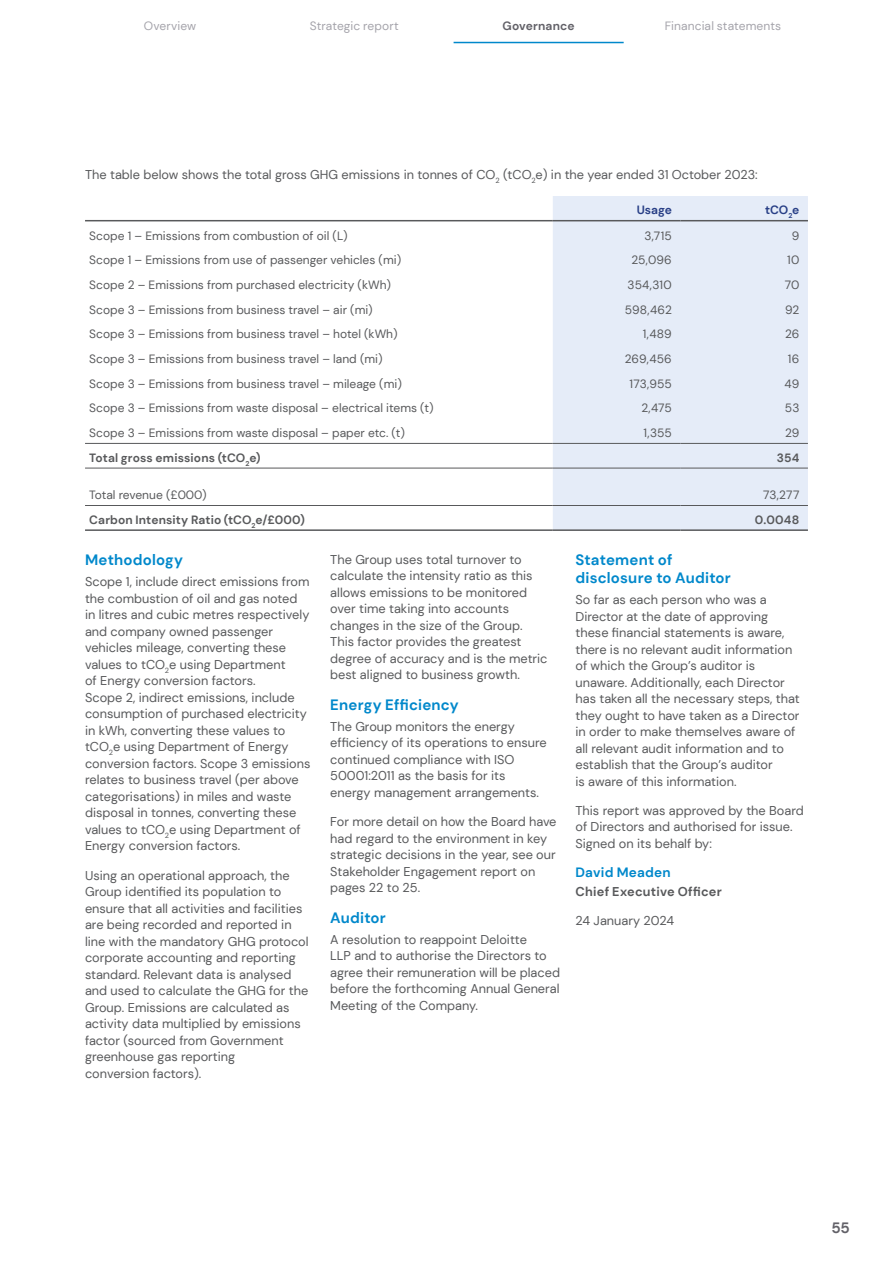
<style>
.page{position:relative;width:893px;height:1263px;background:#fff}
.page>*{position:absolute;margin:0;border:0;box-sizing:border-box;transform-origin:0 0}
.t1{font:700 15px/18px "DM Sans";letter-spacing:.01em;color:#0088cb}
.t2{font:700 15px "DM Sans";color:#626168}
.t3{font:700 13.5px "DM Sans";letter-spacing:.02em;color:#0088cb}
.t4{font:12.75px/16.5px "DM Sans";color:#58595b}
.t5{font:700 12.75px "DM Sans";letter-spacing:.02em;color:#58595b}
.t6{font:12px "DM Sans";color:#58595b}
.t7{font:700 12px "DM Sans";letter-spacing:.01em;color:#58595b}
.t8{font:12px "DM Sans";letter-spacing:.005em;color:#a5a4ab}
.t9{font:700 12px "DM Sans";color:#283f86}
.t10{font:700 12px "DM Sans";letter-spacing:.015em;color:#626168}
</style>
<div class="page">
<div style="left:553px;top:196px;width:255px;height:24px;background:#e5ecf8"></div>
<div style="left:553px;top:221px;width:255px;height:308px;background:#e5ecf8"></div>
<hr style="left:85px;top:468px;width:468px;height:1px;background:#58595b">
<hr style="left:553px;top:468px;width:127px;height:1px;background:#58595b">
<hr style="left:680px;top:468px;width:128px;height:1px;background:#58595b">
<hr style="left:85px;top:220px;width:468px;height:1px;background:#58595b">
<hr style="left:553px;top:220px;width:127px;height:1px;background:#58595b">
<hr style="left:680px;top:220px;width:128px;height:1px;background:#58595b">
<hr style="left:85px;top:443px;width:468px;height:1px;background:#58595b">
<hr style="left:553px;top:443px;width:127px;height:1px;background:#58595b">
<hr style="left:680px;top:443px;width:128px;height:1px;background:#58595b">
<hr style="left:85px;top:505px;width:468px;height:1px;background:#58595b">
<hr style="left:553px;top:505px;width:127px;height:1px;background:#58595b">
<hr style="left:680px;top:505px;width:128px;height:1px;background:#58595b">
<hr style="left:85px;top:529px;width:468px;height:2px;background:#58595b">
<hr style="left:553px;top:529px;width:127px;height:2px;background:#58595b">
<hr style="left:680px;top:529px;width:128px;height:2px;background:#58595b">
<hr style="left:454px;top:42px;width:170px;height:1px;background:#0088cb">
<p class="t8" style="left:144px;top:18px;width:54px">Overview</p>
<p class="t8" style="left:310px;top:18px;width:90px">Strategic report</p>
<p class="t10" style="left:503px;top:18px;width:74px">Governance</p>
<p class="t8" style="left:665px;top:18px;width:118px">Financial statements</p>
<p class="t4" style="left:85px;top:166px;width:674px">The table below shows the total gross GHG emissions in tonnes of CO<sub>2</sub> (tCO<sub>2</sub>e) in the year ended 31 October 2023:</p>
<p class="t9" style="left:637px;top:203px;width:37px">Usage</p>
<p class="t9" style="left:765px;top:203px;width:36px">tCO<sub>2</sub>e</p>
<p class="t6" style="left:89px;top:228px;width:260px">Scope 1 – Emissions from combustion of oil (L)</p>
<p class="t6" style="left:644px;top:228px;width:29px">3,715</p>
<p class="t6" style="left:792px;top:228px;width:9px">9</p>
<p class="t6" style="left:89px;top:253px;width:313px">Scope 1 – Emissions from use of passenger vehicles (mi)</p>
<p class="t6" style="left:631px;top:253px;width:42px">25,096</p>
<p class="t6" style="left:787px;top:253px;width:14px">10</p>
<p class="t6" style="left:89px;top:277px;width:303px">Scope 2 – Emissions from purchased electricity (kWh)</p>
<p class="t6" style="left:628px;top:277px;width:46px">354,310</p>
<p class="t6" style="left:785px;top:277px;width:16px">70</p>
<p class="t6" style="left:89px;top:302px;width:285px">Scope 3 – Emissions from business travel – air (mi)</p>
<p class="t6" style="left:625px;top:302px;width:48px">598,462</p>
<p class="t6" style="left:785px;top:302px;width:16px">92</p>
<p class="t6" style="left:89px;top:327px;width:310px">Scope 3 – Emissions from business travel – hotel (kWh)</p>
<p class="t6" style="left:643px;top:327px;width:31px">1,489</p>
<p class="t6" style="left:785px;top:327px;width:16px">26</p>
<p class="t6" style="left:89px;top:351px;width:295px">Scope 3 – Emissions from business travel – land (mi)</p>
<p class="t6" style="left:625px;top:351px;width:49px">269,456</p>
<p class="t6" style="left:788px;top:351px;width:13px">16</p>
<p class="t6" style="left:89px;top:376px;width:314px">Scope 3 – Emissions from business travel – mileage (mi)</p>
<p class="t6" style="left:630px;top:376px;width:44px">173,955</p>
<p class="t6" style="left:784px;top:376px;width:16px">49</p>
<p class="t6" style="left:89px;top:401px;width:346px">Scope 3 – Emissions from waste disposal – electrical items (t)</p>
<p class="t6" style="left:641px;top:401px;width:32px">2,475</p>
<p class="t6" style="left:785px;top:401px;width:16px">53</p>
<p class="t6" style="left:89px;top:425px;width:317px">Scope 3 – Emissions from waste disposal – paper etc. (t)</p>
<p class="t6" style="left:643px;top:425px;width:30px">1,355</p>
<p class="t6" style="left:785px;top:425px;width:16px">29</p>
<p class="t7" style="left:89px;top:450px;width:173px">Total gross emissions (tCO<sub>2</sub>e)</p>
<p class="t7" style="left:777px;top:450px;width:24px">354</p>
<p class="t6" style="left:89px;top:487px;width:119px">Total revenue (£000)</p>
<p class="t6" style="left:763px;top:487px;width:38px">73,277</p>
<p class="t7" style="left:89px;top:512px;width:217px">Carbon Intensity Ratio (tCO<sub>2</sub>e/£000)</p>
<p class="t7" style="left:755px;top:512px;width:46px">0.0048</p>
<p class="t1" style="left:85px;top:551px;width:100px">Methodology</p>
<p class="t4" style="left:85px;top:573px;width:227px">Scope 1, include direct emissions from the combustion of oil and gas noted in litres and cubic metres respectively and company owned passenger vehicles mileage, converting these values to tCO<sub>2</sub>e using Department<br>of Energy conversion factors.<br>Scope 2, indirect emissions, include consumption of purchased electricity in kWh, converting these values to tCO<sub>2</sub>e using Department of Energy conversion factors. Scope 3 emissions relates to business travel (per above categorisations) in miles and waste disposal in tonnes, converting these values to tCO<sub>2</sub>e using Department of Energy conversion factors.</p>
<p class="t4" style="left:85px;top:867px;width:225px">Using an operational approach, the Group identified its population to ensure that all activities and facilities are being recorded and reported in line with the mandatory GHG protocol corporate accounting and reporting standard. Relevant data is analysed and used to calculate the GHG for the Group. Emissions are calculated as activity data multiplied by emissions factor (sourced from Government greenhouse gas reporting<br>conversion factors).</p>
<p class="t1" style="left:575px;top:551px;width:157px">Statement of disclosure to Auditor</p>
<p class="t4" style="left:575px;top:591px;width:226px">So far as each person who was a Director at the date of approving these financial statements is aware, there is no relevant audit information of which the Group’s auditor is unaware. Additionally, each Director has taken all the necessary steps, that they ought to have taken as a Director in order to make themselves aware of all relevant audit information and to establish that the Group’s auditor<br>is aware of this information.</p>
<p class="t4" style="left:575px;top:802px;width:230px">This report was approved by the Board of Directors and authorised for issue.<br>Signed on its behalf by:</p>
<p class="t3" style="left:575px;top:864px;width:97px">David Meaden</p>
<p class="t5" style="left:575px;top:883px;width:148px">Chief Executive Officer</p>
<p class="t4" style="left:575px;top:912px;width:100px">24 January 2024</p>
<p class="t4" style="left:330px;top:551px;width:219px">The Group uses total turnover to calculate the intensity ratio as this allows emissions to be monitored over time taking into accounts changes in the size of the Group.<br>This factor provides the greatest degree of accuracy and is the metric best aligned to business growth.</p>
<p class="t1" style="left:330px;top:696px;width:130px">Energy Efficiency</p>
<p class="t4" style="left:330px;top:718px;width:218px">The Group monitors the energy efficiency of its operations to ensure continued compliance with ISO<br>50001:2011 as the basis for its energy management arrangements.</p>
<p class="t4" style="left:330px;top:813px;width:228px">For more detail on how the Board have had regard to the environment in key strategic decisions in the year, see our<br>Stakeholder Engagement report on pages 22 to 25.</p>
<p class="t1" style="left:330px;top:909px;width:57px">Auditor</p>
<p class="t4" style="left:330px;top:931px;width:231px">A resolution to reappoint Deloitte<br>LLP and to authorise the Directors to agree their remuneration will be placed before the forthcoming Annual General Meeting of the Company.</p>
<p class="t2" style="left:831px;top:1218px;width:20px">55</p>
</div>
